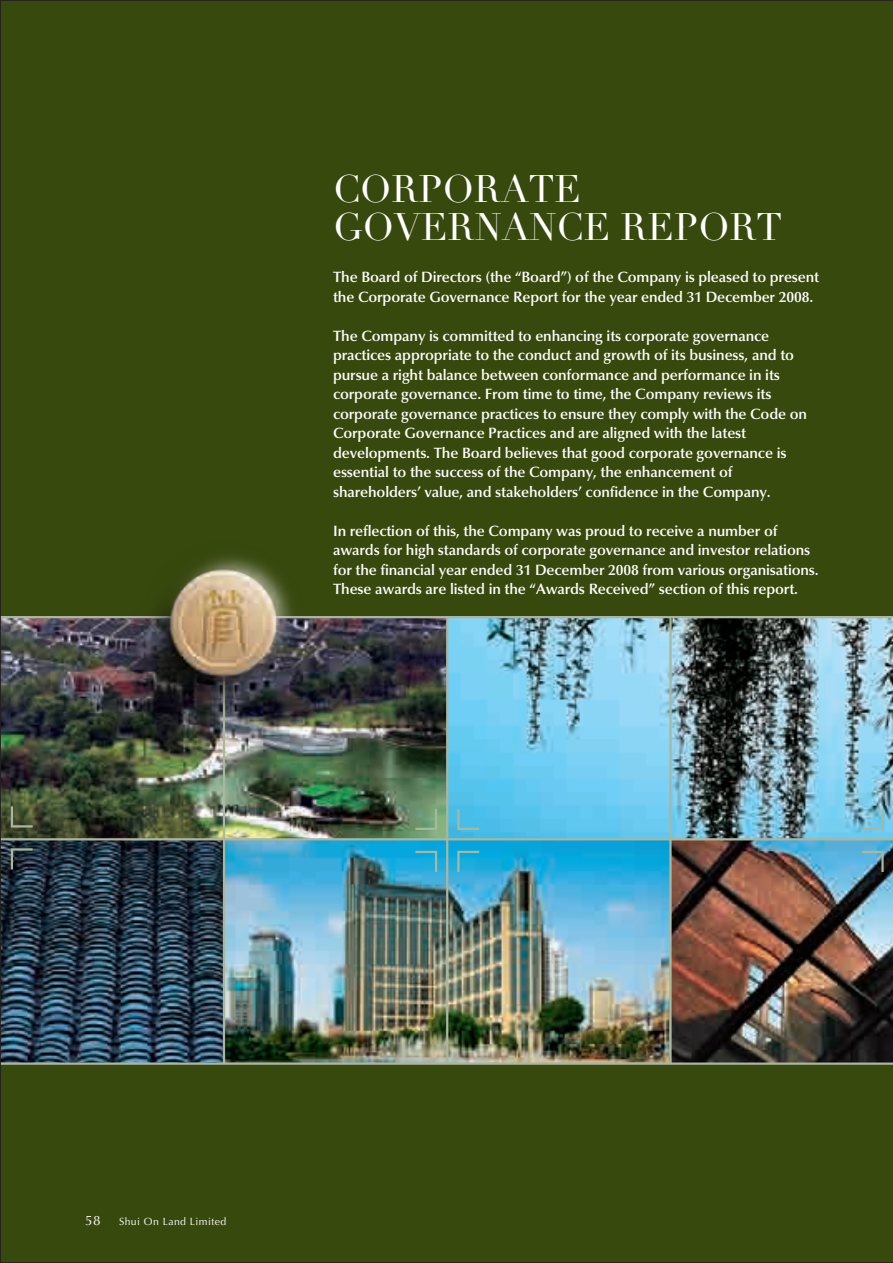
<style>
.page{position:relative;width:893px;height:1263px;background:#fff}
.page>*{position:absolute;margin:0;border:0;box-sizing:border-box;transform-origin:0 0}
.t1{font:37.5px/37.5px "Didot";color:#fff}
.t2{font:600 15px/19.5px "Optima";letter-spacing:-.01em;color:#fff}
.t3{font:13.5px "Optima";color:#fff}
.t4{font:10.5px "Optima";letter-spacing:.04em;color:#fff}
</style>
<div class="page">
<img style="left:0;top:0;width:893px;height:1263px">
<h1 class="t1" style="left:333px;top:171px;width:451px">CORPORATE<br>GOVERNANCE REPORT</h1>
<p class="t2" style="left:333px;top:268px;width:488px">The Board of Directors (the “Board”) of the Company is pleased to present the Corporate Governance Report for the year ended 31 December 2008.</p>
<p class="t2" style="left:333px;top:326px;width:476px">The Company is committed to enhancing its corporate governance practices appropriate to the conduct and growth of its business, and to pursue a right balance between conformance and performance in its corporate governance. From time to time, the Company reviews its corporate governance practices to ensure they comply with the Code on Corporate Governance Practices and are aligned with the latest developments. The Board believes that good corporate governance is essential to the success of the Company, the enhancement of shareholders’ value, and stakeholders’ confidence in the Company.</p>
<p class="t2" style="left:333px;top:521px;width:487px">In reflection of this, the Company was proud to receive a number of awards for high standards of corporate governance and investor relations for the financial year ended 31 December 2008 from various organisations.<br>These awards are listed in the “Awards Received” section of this report.</p>
<p class="t3" style="left:85px;top:1212px;width:17px">58</p>
<p class="t4" style="left:119px;top:1215px;width:109px">Shui On Land Limited</p>
</div>
